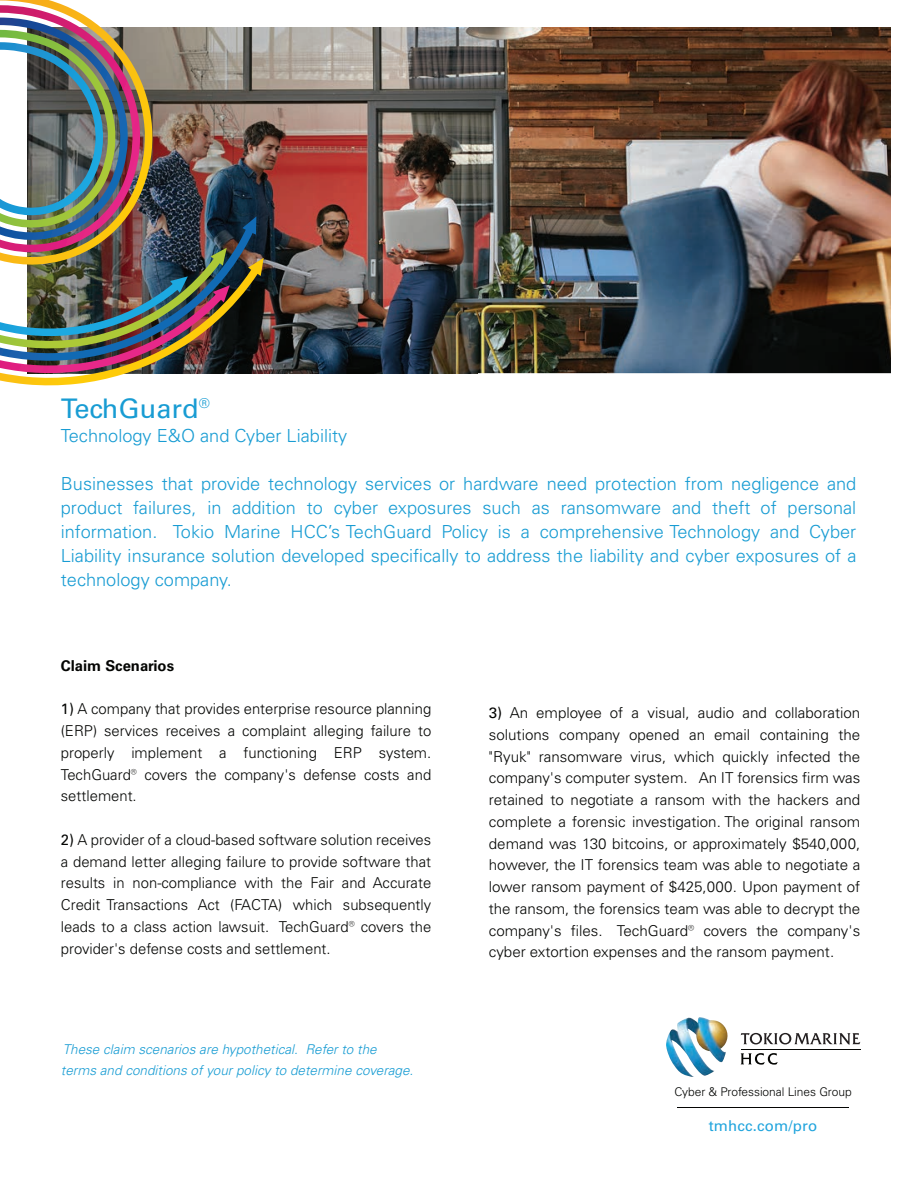
<style>
.page{position:relative;width:918px;height:1188px;background:#fff}
.page>*{position:absolute;margin:0;border:0;box-sizing:border-box;transform-origin:0 0}
.t1{font:27px "Univers LT Pro 55 Roman";color:#189cd3}
.t2{font:300 18px/24px "Univers LT Pro 45";color:#189cd3;text-align:justify}
.t3{font:300 15px/21.8px "Univers LT Pro 45";color:#040503;text-align:justify}
.t4{font:700 15px "Univers LT Pro 65";color:#040503}
.t5{font:15px "Univers LT Pro 55 Roman";letter-spacing:.01em;color:#20a4dd}
.t6{font:italic 300 13.5px/21px "Univers LT Pro 45";color:#189cd3}
.t7{font:300 12px "Univers LT Pro 45";letter-spacing:-.005em;color:#040503}
.s1{font-family:"Univers LT Pro 55 Roman";font-weight:400}
</style>
<div class="page">
<img style="left:477px;top:27px;width:414px;height:346px">
<img style="left:264px;top:27px;width:213px;height:346px">
<img style="left:666px;top:1017px;width:62px;height:60px">
<hr style="left:741px;top:1049px;width:119px;height:1px;background:#040503">
<svg style="left:741px;top:1033px;width:119px;height:12px"></svg>
<svg style="left:741px;top:1053px;width:37px;height:12px"></svg>
<hr style="left:677px;top:1107px;width:172px;height:1px;background:#040503">
<img style="left:0;top:0;width:264px;height:386px">
<img style="left:0;top:5px;width:230px;height:368px">
<h1 class="t1" style="left:61px;top:390px;width:151px">TechGuard®</h1>
<p class="t2" style="left:61px;top:423px;width:288px">Technology E&amp;O and Cyber Liability</p>
<p class="t2" style="left:61px;top:471px;width:797px">Businesses that provide technology services or hardware need protection from negligence and product failures, in addition to cyber exposures such as ransomware and theft of personal information. Tokio Marine HCC’s TechGuard Policy is a comprehensive Technology and Cyber Liability insurance solution developed specifically to address the liability and cyber exposures of a technology company.</p>
<p class="t4" style="left:61px;top:655px;width:115px">Claim Scenarios</p>
<p class="t3" style="left:61px;top:698px;width:372px"><span class="s1">1)</span> A company that provides enterprise resource planning (ERP) services receives a complaint alleging failure to properly implement a functioning ERP system.<br>TechGuard® covers the company's defense costs and settlement.</p>
<p class="t3" style="left:61px;top:828px;width:372px"><span class="s1">2)</span> A provider of a cloud-based software solution receives a demand letter alleging failure to provide software that results in non-compliance with the Fair and Accurate Credit Transactions Act (FACTA) which subsequently leads to a class action lawsuit. TechGuard® covers the provider's defense costs and settlement.</p>
<p class="t6" style="left:61px;top:1039px;width:354px">These claim scenarios are hypothetical. Refer to the<br>terms and conditions of your policy to determine coverage.</p>
<p class="t3" style="left:489px;top:701px;width:373px"><span class="s1">3)</span> An employee of a visual, audio and collaboration solutions company opened an email containing the "Ryuk" ransomware virus, which quickly infected the company's computer system. An IT forensics firm was retained to negotiate a ransom with the hackers and complete a forensic investigation. The original ransom demand was 130 bitcoins, or approximately $540,000, however, the IT forensics team was able to negotiate a lower ransom payment of $425,000. Upon payment of the ransom, the forensics team was able to decrypt the company's files. TechGuard® covers the company's cyber extortion expenses and the ransom payment.</p>
<p class="t7" style="left:675px;top:1084px;width:179px">Cyber &amp; Professional Lines Group</p>
<p class="t5" style="left:709px;top:1115px;width:110px">tmhcc.com/pro</p>
</div>
